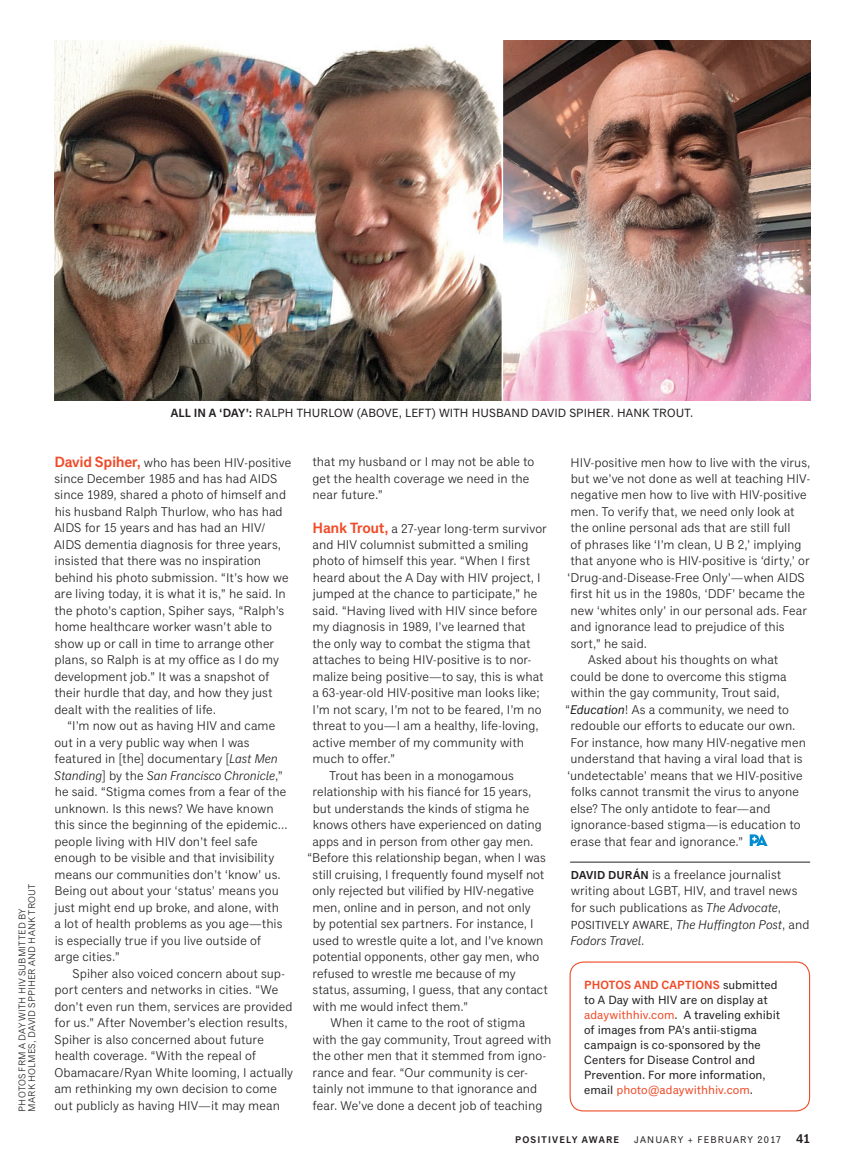
<style>
.page{position:relative;width:851px;height:1161px;background:#fff}
.page>*{position:absolute;margin:0;border:0;box-sizing:border-box;transform-origin:0 0}
.t1{font:12.75px/16.5px "Classic Grotesque Pro";color:#231f20}
.t2{font:12px/15px "Classic Grotesque Pro";color:#231f20}
.t3{font:600 12px "Classic Grotesque Pro";letter-spacing:.01em;color:#231f20}
.t4{font:9.75px/9.8px "Classic Grotesque Pro";letter-spacing:.01em;color:#231f20}
.t5{font:9.75px "Classic Grotesque Pro";letter-spacing:.11em;color:#231f20}
.t6{font:600 9.75px "Classic Grotesque Pro";letter-spacing:.12em;color:#231f20}
.s1{font-weight:400}
.s2{font-weight:600;font-size:15px;color:#ef4b29}
.s3{font-style:italic}
.s4{font-weight:600;font-size:11.7px}
.s5{font-family:"News Gothic BT";font-size:11.25px}
.s6{font-weight:600;color:#ef4b29}
.s7{color:#ef4b29}
.s8{font-weight:600;font-size:12.75px}
</style>
<div class="page">
<hr style="left:570px;top:862px;width:240px;height:1px;background:#231f20">
<svg style="left:749px;top:834px;width:18px;height:12px"></svg>
<img style="left:54px;top:40px;width:756px;height:360px">
<div style="left:569px;top:962px;width:241px;height:150px;border:1px solid #ef4b29;border-radius:14px"></div>
<hr style="left:501px;top:33px;width:2px;height:368px;background:#fff">
<p class="t4" style="left:17px;top:1112px;width:229px;rotate:-90deg">Ph otos FRM A DAY WITH HIV SUBMITTED BY<br>MARK HOL MES, DAVID SPPIHER AND HANK TROUT</p>
<p class="t3" style="left:171px;top:405px;width:96px">ALL IN A ‘DAY’: <span class="s1">Ralph</span></p>
<p class="t2" style="left:297px;top:405px;width:9px">Thurlow</p>
<p class="t2" style="left:357px;top:405px;width:7px">(above</p>
<p class="t2" style="left:399px;top:405px;width:14px">, left</p>
<p class="t2" style="left:432px;top:405px;width:16px">) with</p>
<p class="t2" style="left:471px;top:405px;width:9px">husband</p>
<p class="t2" style="left:531px;top:405px;width:12px">David</p>
<p class="t2" style="left:569px;top:405px;width:10px">Spiher</p>
<p class="t2" style="left:610px;top:405px;width:19px">. Hank</p>
<p class="t2" style="left:652px;top:405px;width:10px">Trout</p>
<p class="t2" style="left:690px;top:405px;width:5px">.</p>
<p class="t1" style="left:54px;top:454px;width:239px"><span class="s2">DAVID SPIHER,</span> who has been HIV-positive since December 1985 and has had AIDS since 1989, shared a photo of himself and his husband Ralph Thurlow, who has had AIDS for 15 years and has had an HIV/ AIDS dementia diagnosis for three years, insisted that there was no inspiration behind his photo submission. “It’s how we are living today, it is what it is,” he said. In the photo’s caption, Spiher says, “Ralph’s home healthcare worker wasn’t able to show up or call in time to arrange other plans, so Ralph is at my office as I do my development job.” It was a snapshot of their hurdle that day, and how they just dealt with the realities of life.</p>
<p class="t1" style="left:54px;top:718px;width:235px;text-indent:13px">“I’m now out as having HIV and came out in a very public way when I was featured in [the] documentary [<span class="s3">Last Men Standing</span>] by the <span class="s3">San Francisco Chronicle</span>,” he said. “Stigma comes from a fear of the unknown. Is this news? We have known this since the beginning of the epidemic… people living with HIV don’t feel safe enough to be visible and that invisibility means our communities don’t ‘know’ us.<br>Being out about your ‘status’ means you just might end up broke, and alone, with a lot of health problems as you age—this is especially true if you live outside of arge cities.”</p>
<p class="t1" style="left:54px;top:965px;width:240px;text-indent:18px">Spiher also voiced concern about sup&shy;port centers and networks in cities. “We don’t even run them, services are provided for us.” After November’s election results, Spiher is also concerned about future health coverage. “With the repeal of Obamacare/Ryan White looming, I actually am rethinking my own decision to come out publicly as having HIV—it may mean</p>
<p class="t1" style="left:312px;top:454px;width:223px">that my husband or I may not be able to get the health coverage we need in the near future.”</p>
<p class="t1" style="left:312px;top:520px;width:236px"><span class="s2">HANK TROUT,</span> a 27-year long-term survivor</p>
<p class="t1" style="left:312px;top:537px;width:218px">and HIV columnist submitted a smiling</p>
<p class="t1" style="left:312px;top:553px;width:219px">photo of himself this year. “When I first</p>
<p class="t1" style="left:313px;top:569px;width:229px">heard about the A Day with HIV project, I</p>
<p class="t1" style="left:313px;top:586px;width:226px">jumped at the chance to participate,” he</p>
<p class="t1" style="left:312px;top:602px;width:226px">said. “Having lived with HIV since before</p>
<p class="t1" style="left:312px;top:619px;width:214px">my diagnosis in 1989, I’ve learned that</p>
<p class="t1" style="left:312px;top:635px;width:219px">the only way to combat the stigma that</p>
<p class="t1" style="left:312px;top:652px;width:220px">attaches to being HIV-positive is to nor-</p>
<p class="t1" style="left:312px;top:668px;width:233px">malize being positive—to say, this is what</p>
<p class="t1" style="left:312px;top:685px;width:229px">a 63-year-old HIV-positive man looks like;</p>
<p class="t1" style="left:312px;top:701px;width:230px">I’m not scary, I’m not to be feared, I’m no</p>
<p class="t1" style="left:312px;top:718px;width:228px">threat to you—I am a healthy, life-loving,</p>
<p class="t1" style="left:312px;top:734px;width:213px">active member of my community with</p>
<p class="t1" style="left:312px;top:751px;width:84px">much to offer.”</p>
<p class="t1" style="left:329px;top:767px;width:186px">Trout has been in a monogamous</p>
<p class="t1" style="left:312px;top:784px;width:220px">relationship with his fiancé for 15 years,</p>
<p class="t1" style="left:313px;top:800px;width:218px">but understands the kinds of stigma he</p>
<p class="t1" style="left:313px;top:817px;width:230px">knows others have experienced on dating</p>
<p class="t1" style="left:312px;top:833px;width:223px">apps and in person from other gay men.</p>
<p class="t1" style="left:307px;top:850px;width:240px">“Before this relationship began, when I was</p>
<p class="t1" style="left:312px;top:866px;width:233px">still cruising, I frequently found myself not</p>
<p class="t1" style="left:312px;top:883px;width:223px">only rejected but vilified by HIV-negative</p>
<p class="t1" style="left:312px;top:899px;width:220px">men, online and in person, and not only</p>
<p class="t1" style="left:313px;top:916px;width:222px">by potential sex partners. For instance, I</p>
<p class="t1" style="left:312px;top:932px;width:232px">used to wrestle quite a lot, and I’ve known</p>
<p class="t1" style="left:312px;top:949px;width:228px">potential opponents, other gay men, who</p>
<p class="t1" style="left:312px;top:965px;width:204px">refused to wrestle me because of my</p>
<p class="t1" style="left:312px;top:982px;width:237px">status, assuming, I guess, that any contact</p>
<p class="t1" style="left:313px;top:998px;width:157px">with me would infect them.”</p>
<p class="t1" style="left:330px;top:1015px;width:196px">When it came to the root of stigma</p>
<p class="t1" style="left:313px;top:1031px;width:240px">with the gay community, Trout agreed with</p>
<p class="t1" style="left:312px;top:1048px;width:235px">the other men that it stemmed from igno-</p>
<p class="t1" style="left:312px;top:1064px;width:217px">rance and fear. “Our community is cer-</p>
<p class="t1" style="left:312px;top:1081px;width:226px">tainly not immune to that ignorance and</p>
<p class="t1" style="left:312px;top:1097px;width:231px">fear. We’ve done a decent job of teaching</p>
<p class="t1" style="left:570px;top:454px;width:241px">HIV-positive men how to live with the virus,</p>
<p class="t1" style="left:570px;top:471px;width:241px">but we’ve not done as well at teaching HIV-</p>
<p class="t1" style="left:570px;top:487px;width:237px">negative men how to live with HIV-positive</p>
<p class="t1" style="left:570px;top:503px;width:225px">men. To verify that, we need only look at</p>
<p class="t1" style="left:570px;top:520px;width:221px">the online personal ads that are still full</p>
<p class="t1" style="left:570px;top:536px;width:232px">of phrases like ‘I’m clean, U B 2,’ implying</p>
<p class="t1" style="left:570px;top:553px;width:241px">that anyone who is HIV-positive is ‘dirty,’ or</p>
<p class="t1" style="left:567px;top:569px;width:239px">‘Drug-and-Disease-Free Only’—when AIDS</p>
<p class="t1" style="left:570px;top:586px;width:236px">first hit us in the 1980s, ‘DDF’ became the</p>
<p class="t1" style="left:570px;top:602px;width:238px">new ‘whites only’ in our personal ads. Fear</p>
<p class="t1" style="left:570px;top:619px;width:216px">and ignorance lead to prejudice of this</p>
<p class="t1" style="left:570px;top:635px;width:78px">sort,” he said.</p>
<p class="t1" style="left:588px;top:652px;width:192px">Asked about his thoughts on what</p>
<p class="t1" style="left:570px;top:668px;width:217px">could be done to overcome this stigma</p>
<p class="t1" style="left:570px;top:685px;width:210px">within the gay community, Trout said,</p>
<p class="t1" style="left:565px;top:701px;width:225px">“<span class="s3">Education</span>! As a community, we need to</p>
<p class="t1" style="left:570px;top:718px;width:226px">redouble our efforts to educate our own.</p>
<p class="t1" style="left:570px;top:734px;width:237px">For instance, how many HIV-negative men</p>
<p class="t1" style="left:570px;top:751px;width:233px">understand that having a viral load that is</p>
<p class="t1" style="left:567px;top:767px;width:237px">‘undetectable’ means that we HIV-positive</p>
<p class="t1" style="left:570px;top:784px;width:230px">folks cannot transmit the virus to anyone</p>
<p class="t1" style="left:570px;top:800px;width:201px">else? The only antidote to fear—and</p>
<p class="t1" style="left:570px;top:817px;width:231px">ignorance-based stigma—is education to</p>
<p class="t1" style="left:570px;top:833px;width:174px">erase that fear and ignorance.”</p>
<p class="t1" style="left:570px;top:867px;width:241px"><span class="s4">DAVID DURÁN</span> is a freelance journalist writing about LGBT, HIV, and travel news for such publications as <span class="s3">The Advocate</span>, <span class="s5">POSITIVELY AWARE</span>, <span class="s3">The Huffington Post</span>, and <span class="s3">Fodors Travel</span>.</p>
<p class="t2" style="left:584px;top:977px;width:198px"><span class="s6">PHOTOS AN D CAPTIONS</span> submitted to A Day with HIV are on display at <span class="s7">adaywithhiv.com</span>. A traveling exhibit of images from PA’s antii-stigma campaign is co-sponsored by the Centers for Disease Control and Prevention. For more information, email <span class="s7">photo@adaywithhiv.com</span>.</p>
<p class="t6" style="left:515px;top:1134px;width:106px">POSITIVELY AWARE</p>
<p class="t5" style="left:634px;top:1134px;width:177px">JANUARY + FEBRUARY 2017 <span class="s8">41</span></p>
</div>
